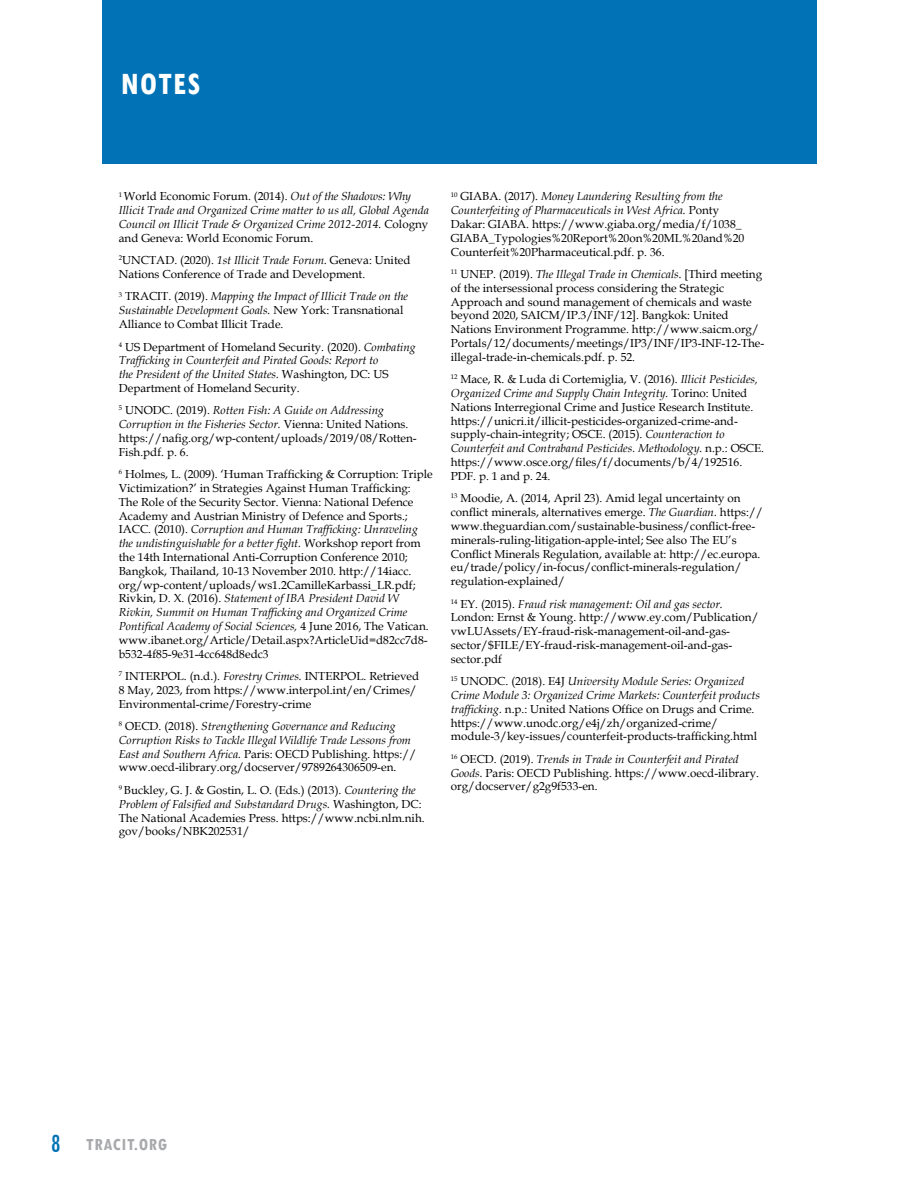
<style>
.page{position:relative;width:918px;height:1188px;background:#fff}
.page>*{position:absolute;margin:0;border:0;box-sizing:border-box;transform-origin:0 0}
.t1{font:700 condensed 33px "Tw Cen";letter-spacing:.04em;color:#fff}
.t2{font:700 condensed 18px "Tw Cen";letter-spacing:.04em;color:#a8a9ac}
.t3{font:11.7px/13.8px "Book Antiqua";color:#000}
.t4{font:italic 11.7px/13.8px "Book Antiqua";color:#000}
.s1{font-style:normal}
.s2{font-style:italic}
.s3{font-weight:400;font-size:27px;color:#0072b5}
</style>
<div class="page">
<div style="left:102px;top:0;width:714px;height:163px;background:#0072b5"></div>
<h1 class="t1" style="left:121px;top:64px;width:81px">NOTES</h1>
<p class="t4" style="left:119px;top:189px;width:312px"><sup>1</sup> <span class="s1">World Economic Forum. (2014).</span> Out of the Shadows: Why Illicit Trade and Organized Crime matter to us all, Global Agenda Council on Illicit Trade &amp; Organized Crime 2012-2014. <span class="s1">Cologny and Geneva: World Economic Forum.</span></p>
<p class="t3" style="left:119px;top:253px;width:293px"><sup>2</sup>UNCTAD. (2020). <span class="s2">1st Illicit Trade Forum.</span> Geneva: United<br>Nations Conference of Trade and Development.</p>
<p class="t3" style="left:119px;top:289px;width:291px"><sup>3</sup> TRACIT. (2019). <span class="s2">Mapping the Impact of Illicit Trade on the<br>Sustainable Development Goals.</span> New York: Transnational<br>Alliance to Combat Illicit Trade.</p>
<p class="t4" style="left:119px;top:339px;width:298px"><sup>4</sup> <span class="s1">US Department of Homeland Security. (2020).</span> Combating Trafficking in Counterfeit and Pirated Goods: Report to<br>the President of the United States. <span class="s1">Washington, DC: US Department of Homeland Security.</span></p>
<p class="t3" style="left:119px;top:403px;width:299px"><sup>5</sup> UNODC. (2019). <span class="s2">Rotten Fish: A Guide on Addressing Corruption in the Fisheries Sector.</span> Vienna: United Nations. https://nafig.org/wp-content/uploads/2019/08/Rotten-Fish.pdf. p. 6.</p>
<p class="t3" style="left:119px;top:467px;width:315px"><sup>6</sup> Holmes, L. (2009). ‘Human Trafficking &amp; Corruption: Triple Victimization?’ in Strategies Against Human Trafficking:<br>The Role of the Security Sector. Vienna: National Defence Academy and Austrian Ministry of Defence and Sports.; IACC. (2010). <span class="s2">Corruption and Human Trafficking: Unraveling the undistinguishable for a better fight.</span> Workshop report from the 14th International Anti-Corruption Conference 2010; Bangkok, Thailand, 10-13 November 2010. http://14iacc. org/wp-content/uploads/ws1.2CamilleKarbassi_LR.pdf; Rivkin, D. X. (2016). <span class="s2">Statement of IBA President David W Rivkin, Summit on Human Trafficking and Organized Crime Pontifical Academy of Social Sciences,</span> 4 June 2016, The Vatican. www.ibanet.org/Article/Detail.aspx?ArticleUid=d82cc7d8- b532-4f85-9e31-4cc648d8edc3</p>
<p class="t3" style="left:119px;top:669px;width:302px"><sup>7</sup> INTERPOL. (n.d.). <span class="s2">Forestry Crimes.</span> INTERPOL. Retrieved<br>8 May, 2023, from https://www.interpol.int/en/Crimes/<br>Environmental-crime/Forestry-crime</p>
<p class="t4" style="left:119px;top:719px;width:299px"><sup>8</sup> <span class="s1">OECD. (2018).</span> Strengthening Governance and Reducing Corruption Risks to Tackle Illegal Wildlife Trade Lessons from East and Southern Africa. <span class="s1">Paris: OECD Publishing. https:// www.oecd-ilibrary.org/docserver/9789264306509-en.</span></p>
<p class="t3" style="left:119px;top:783px;width:307px"><sup>9</sup> Buckley, G. J. &amp; Gostin, L. O. (Eds.) (2013). <span class="s2">Countering the Problem of Falsified and Substandard Drugs.</span> Washington, DC:<br>The National Academies Press. https://www.ncbi.nlm.nih. gov/books/NBK202531/</p>
<p class="t3" style="left:451px;top:189px;width:295px"><sup>10</sup> GIABA. (2017). <span class="s2">Money Laundering Resulting from the Counterfeiting of Pharmaceuticals in West Africa.</span> Ponty Dakar: GIABA. https://www.giaba.org/media/f/1038_ GIABA_Typologies%20Report%20on%20ML%20and%20<br>Counterfeit%20Pharmaceutical.pdf. p. 36.</p>
<p class="t3" style="left:451px;top:267px;width:315px"><sup>11</sup> UNEP. (2019). <span class="s2">The Illegal Trade in Chemicals.</span> [Third meeting of the intersessional process considering the Strategic Approach and sound management of chemicals and waste beyond 2020, SAICM/IP.3/INF/12]. Bangkok: United Nations Environment Programme. http://www.saicm.org/ Portals/12/documents/meetings/IP3/INF/IP3-INF-12-The&shy;illegal-trade-in-chemicals.pdf. p. 52.</p>
<p class="t3" style="left:451px;top:372px;width:315px"><sup>12</sup> Mace, R. &amp; Luda di Cortemiglia, V. (2016). <span class="s2">Illicit Pesticides, Organized Crime and Supply Chain Integrity.</span> Torino: United Nations Interregional Crime and Justice Research Institute. https://unicri.it/illicit-pesticides-organized-crime-and&shy;supply-chain-integrity; OSCE. (2015). <span class="s2">Counteraction to Counterfeit and Сontraband Pesticides. Methodology.</span> n.p.: OSCE. https://www.osce.org/files/f/documents/b/4/192516.<br>PDF. p. 1 and p. 24.</p>
<p class="t3" style="left:451px;top:491px;width:314px"><sup>13</sup> Moodie, A. (2014, April 23). Amid legal uncertainty on conflict minerals, alternatives emerge. <span class="s2">The Guardian.</span> https:// www.theguardian.com/sustainable-business/conflict-free&shy;minerals-ruling-litigation-apple-intel; See also The EU’s Conflict Minerals Regulation, available at: http://ec.europa. eu/trade/policy/in-focus/conflict-minerals-regulation/ regulation-explained/</p>
<p class="t3" style="left:451px;top:596px;width:310px"><sup>14</sup> EY. (2015). <span class="s2">Fraud risk management: Oil and gas sector.<br></span>London: Ernst &amp; Young. http://www.ey.com/Publication/ vwLUAssets/EY-fraud-risk-management-oil-and-gas&shy;sector/$FILE/EY-fraud-risk-management-oil-and-gas&shy;sector.pdf</p>
<p class="t3" style="left:451px;top:674px;width:311px"><sup>15</sup> UNODC. (2018). E4J <span class="s2">University Module Series: Organized Crime Module 3: Organized Crime Markets: Counterfeit products trafficking.</span> n.p.: United Nations Office on Drugs and Crime. https://www.unodc.org/e4j/zh/organized-crime/ module-3/key-issues/counterfeit-products-trafficking.html</p>
<p class="t3" style="left:451px;top:752px;width:310px"><sup>16</sup> OECD. (2019). <span class="s2">Trends in Trade in Counterfeit and Pirated<br>Goods.</span> Paris: OECD Publishing. https://www.oecd-ilibrary. org/docserver/g2g9f533-en.</p>
<h2 class="t2" style="left:51px;top:1134px;width:118px"><span class="s3">8</span> TRACIT.ORG</h2>
</div>
